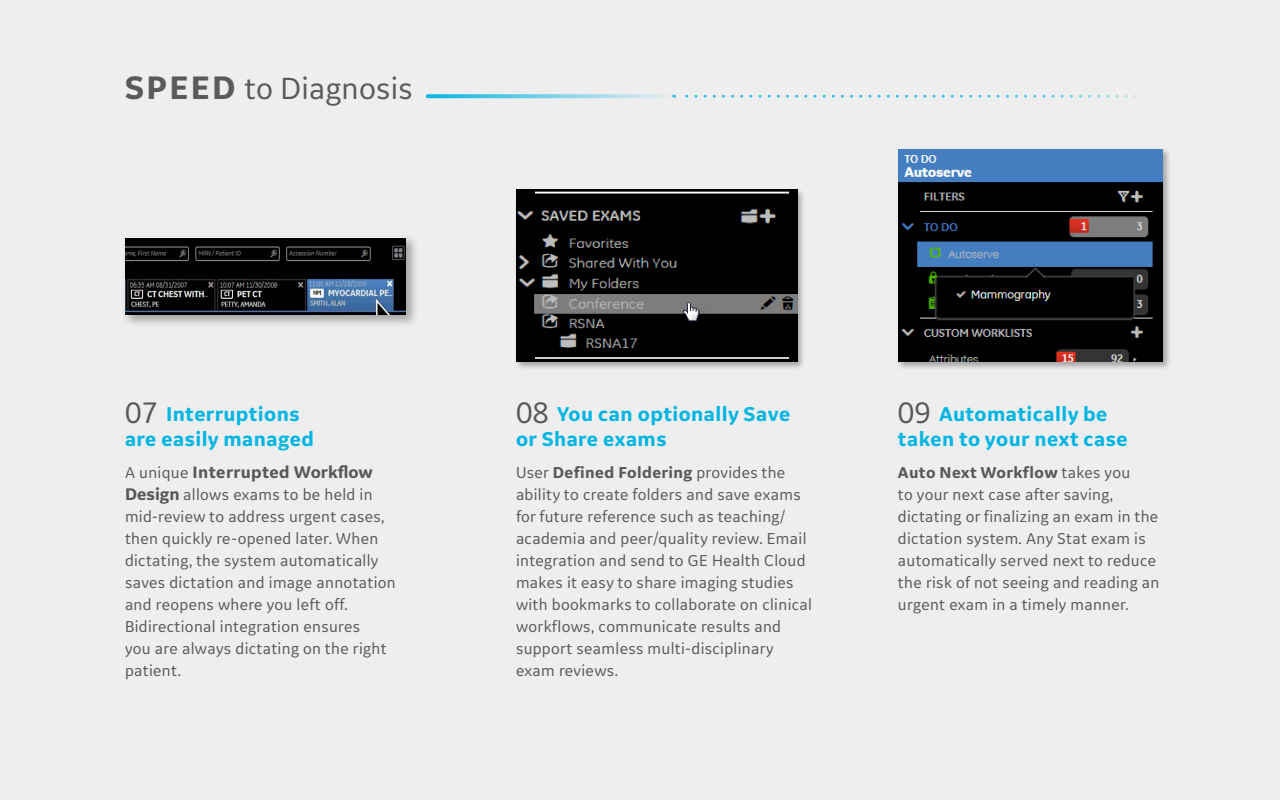
<style>
.page{position:relative;width:1280px;height:800px;background:#eeeeef}
.page>*{position:absolute;margin:0;border:0;box-sizing:border-box;transform-origin:0 0}
.t1{font:32px "GE Inspira Sans";letter-spacing:.01em;color:#5a5a5d}
.Headline_24pt{font:700 20.9px/25px "GE Inspira Sans";letter-spacing:.02em;color:#00b5e2}
.Headline_24pt-2{font:700 17.5px "GE Inspira Sans";letter-spacing:.02em;color:#57585a}
.Headline_24pt-3{font:16.5px/22px "GE Inspira Sans";letter-spacing:.02em;color:#57585a}
.s1{font-weight:700;font-size:34px}
.s2{font-weight:400;font-size:31px;color:#57585a}
.s3{font-weight:400;font-size:16.5px}
.s4{font-size:17.6px}
.s5{font-weight:700;font-size:17.6px}
.s6{font-weight:700}
</style>
<div class="page">
<div style="left:514px;top:188px;width:292px;height:183px;background:#231f20;opacity:.36"></div>
<img style="left:516px;top:190px;width:281px;height:172px">
<div style="left:896px;top:147px;width:276px;height:224px;background:#231f20;opacity:.36"></div>
<img style="left:899px;top:149px;width:264px;height:213px">
<div style="left:122px;top:234px;width:297px;height:94px;background:#231f20;opacity:.36"></div>
<div style="left:125px;top:237px;width:281px;height:78px;background:#010101"></div>
<img style="left:125px;top:245px;width:281px;height:70px">
<svg style="left:428px;top:94px;width:245px;height:4px"></svg>
<svg style="left:674px;top:95px;width:471px;height:3px"></svg>
<p class="t1" style="left:125px;top:69px;width:290px"><span class="s1">SPEED</span> to Diagnosis</p>
<p class="Headline_24pt" style="left:125px;top:401px;width:190px"><span class="s2">07</span> Interruptions are easily managed</p>
<p class="Headline_24pt-2" style="left:125px;top:461px;width:250px"><span class="s3">A unique</span> Interrupted <span class="s4">Workflow</span></p>
<p class="Headline_24pt-3" style="left:125px;top:483px;width:272px"><span class="s5">Design</span> allows exams to be held in mid-review to address urgent cases, then quickly re-opened later. When dictating, the system automatically saves dictation and image annotation and reopens where you left off.<br>Bidirectional integration ensures<br>you are always dictating on the right patient.</p>
<p class="Headline_24pt" style="left:516px;top:401px;width:276px"><span class="s2">08</span> You can optionally Save or Share exams</p>
<p class="Headline_24pt-3" style="left:516px;top:461px;width:298px">User <span class="s6">Defined Foldering</span> provides the ability to create folders and save exams for future reference such as teaching/ academia and peer/quality review. Email integration and send to GE Health Cloud makes it easy to share imaging studies with bookmarks to collaborate on clinical workflows, communicate results and support seamless multi-disciplinary exam reviews.</p>
<p class="Headline_24pt" style="left:898px;top:401px;width:231px"><span class="s2">09</span> Automatically be taken to your next case</p>
<p class="Headline_24pt-3" style="left:898px;top:461px;width:263px"><span class="s6">Auto Next Workflow</span> takes you<br>to your next case after saving, dictating or finalizing an exam in the dictation system. Any Stat exam is automatically served next to reduce the risk of not seeing and reading an urgent exam in a timely manner.</p>
</div>
